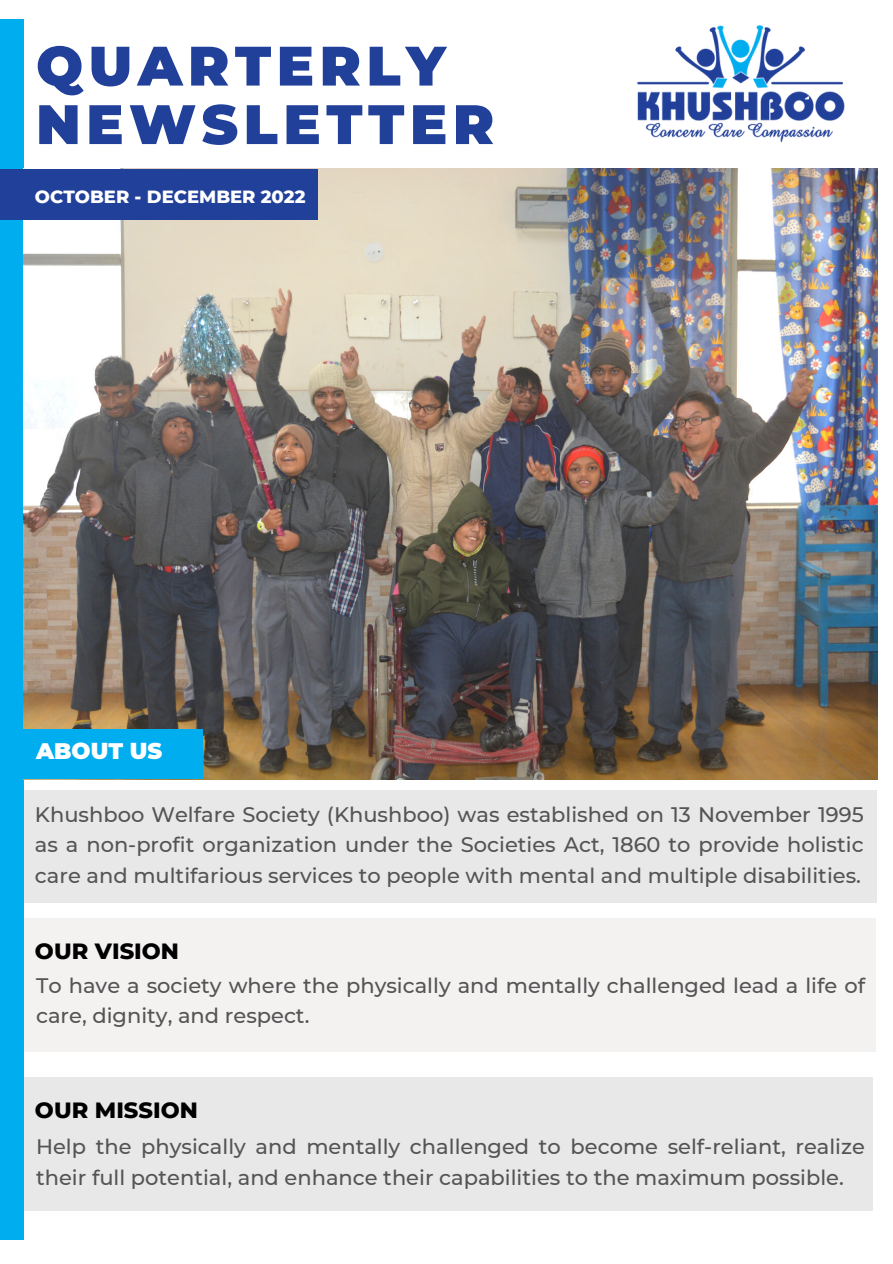
<style>
.page{position:relative;width:893px;height:1264px;background:#fff}
.page>*{position:absolute;margin:0;border:0;box-sizing:border-box;transform-origin:0 0}
.t1{font:900 55.5px/58.5px "Montserrat";letter-spacing:.1em;color:#21409a}
.t2{font:800 22.5px "Montserrat";color:#000}
.t3{font:900 22.5px "Montserrat";color:#fff}
.t4{font:500 21px/30.3px "Montserrat";color:#545454}
.t5{font:800 18px "Montserrat";color:#fff}
</style>
<div class="page">
<img style="left:637px;top:25px;width:207px;height:118px">
<div style="left:19px;top:1076px;width:853px;height:134px;background:#e8e8e8"></div>
<div style="left:23px;top:789px;width:854px;height:113px;background:#e8e8e8"></div>
<div style="left:23px;top:918px;width:853px;height:134px;background:#f4f1f1"></div>
<div style="left:0;top:19px;width:23px;height:1220px;background:#00adef"></div>
<img style="left:23px;top:169px;width:854px;height:610px">
<div style="left:0;top:169px;width:317px;height:51px;background:#21409a"></div>
<div style="left:23px;top:729px;width:179px;height:49px;background:#00adef"></div>
<h1 class="t1" style="left:36px;top:36px;width:459px">QUARTERLY<br>NEWSLETTER</h1>
<p class="t5" style="left:35px;top:185px;width:272px">OCTOBER - DECEMBER 2022</p>
<p class="t3" style="left:36px;top:737px;width:128px">ABOUT US</p>
<p class="t4" style="left:35px;top:799px;width:830px;text-align:justify">Khushboo Welfare Society (Khushboo) was established on 13 November 1995 as a non-profit organization under the Societies Act, 1860 to provide holistic care and multifarious services to people with mental and multiple disabilities.</p>
<p class="t2" style="left:35px;top:937px;width:146px">OUR VISION</p>
<p class="t4" style="left:36px;top:970px;width:830px">To have a society where the physically and mentally challenged lead a life of care, dignity, and respect.</p>
<p class="t2" style="left:35px;top:1096px;width:164px">OUR MISSION</p>
<p class="t4" style="left:36px;top:1131px;width:830px">Help the physically and mentally challenged to become self-reliant, realize their full potential, and enhance their capabilities to the maximum possible.</p>
</div>
